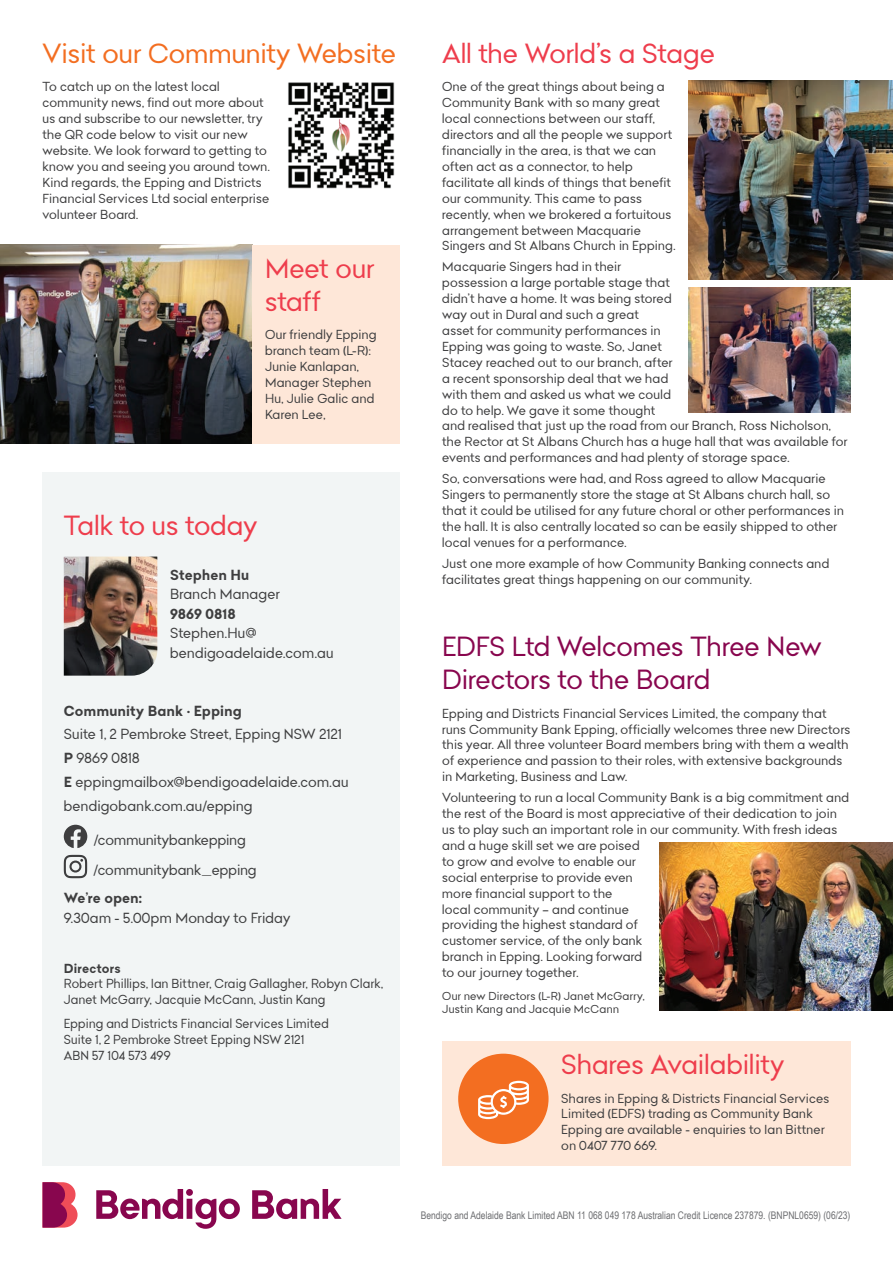
<style>
.page{position:relative;width:893px;height:1263px;background:#fff}
.page>*{position:absolute;margin:0;border:0;box-sizing:border-box;transform-origin:0 0}
.t1{font:27px/33px "Bendigo Sans";letter-spacing:.005em;color:#ee3d4c}
.t2{font:27px/33px "Bendigo Sans";color:#88064e}
.t3{font:27px "Bendigo Sans";color:#f36e21}
.t4{font:14.25px/23.7px "Bendigo Sans";letter-spacing:.015em;color:#3e3e3f}
.t5{font:700 14.25px "Bendigo Sans";letter-spacing:.02em;color:#3e3e3f}
.t6{font:12.75px/15.9px "Bendigo Sans";letter-spacing:.02em;color:#3e3e3f}
.t7{font:700 12.75px "Bendigo Sans";letter-spacing:.02em;color:#3e3e3f}
.t8{font:11.25px/13.5px "Bendigo Sans";letter-spacing:.025em;color:#3e3e3f}
.t9{font:10.5px "Arial Narrow";color:#6c6d70}
.s1{font-weight:700}
</style>
<div class="page">
<svg style="left:96px;top:1189px;width:144px;height:40px"></svg>
<svg style="left:252px;top:1189px;width:90px;height:30px"></svg>
<svg style="left:43px;top:1182px;width:35px;height:45px;background:#b33664"></svg>
<div style="left:43px;top:472px;width:357px;height:693px;background:#f2f5f5"></div>
<svg style="left:64px;top:825px;width:23px;height:23px"></svg>
<svg style="left:64px;top:855px;width:23px;height:23px"></svg>
<img style="left:64px;top:556px;width:93px;height:120px">
<div style="left:442px;top:1041px;width:408px;height:124px;background:#fee7d8"></div>
<div style="left:458px;top:1054px;width:91px;height:90px;background:#f36e21;border-radius:50%"></div>
<svg style="left:478px;top:1081px;width:51px;height:38px"></svg>
<img style="left:288px;top:82px;width:107px;height:107px">
<img style="left:0;top:245px;width:252px;height:199px">
<div style="left:252px;top:245px;width:148px;height:199px;background:#fee7d8"></div>
<img style="left:689px;top:288px;width:161px;height:124px">
<img style="left:689px;top:81px;width:204px;height:198px">
<img style="left:659px;top:843px;width:234px;height:168px">
<h1 class="t3" style="left:43px;top:35px;width:355px">Visit our Community Website</h1>
<p class="t6" style="left:43px;top:79px;width:229px">To catch up on the latest local community news, find out more about us and subscribe to our newsletter, try the QR code below to visit our new website. We look forward to getting to know you and seeing you around town.<br>Kind regards, the Epping and Districts Financial Services Ltd social enterprise volunteer Board.</p>
<h1 class="t1" style="left:265px;top:251px;width:111px">Meet our staff</h1>
<p class="t6" style="left:265px;top:327px;width:113px">Our friendly Epping branch team (L-R):<br>Junie Kanlapan,<br>Manager Stephen<br>Hu, Julie Galic and<br>Karen Lee,</p>
<h1 class="t1" style="left:64px;top:508px;width:195px">Talk to us today</h1>
<p class="t5" style="left:170px;top:566px;width:81px">Stephen Hu</p>
<p class="t4" style="left:170px;top:582px;width:111px">Branch Manager</p>
<p class="t5" style="left:170px;top:605px;width:67px">9869 0818</p>
<p class="t4" style="left:170px;top:623px;width:165px;line-height:19.5px">Stephen.Hu@ bendigoadelaide.com.au</p>
<p class="t5" style="left:64px;top:702px;width:179px">Community Bank • Epping</p>
<p class="t4" style="left:64px;top:722px;width:286px">Suite 1, 2 Pembroke Street, Epping NSW 2121<br><span class="s1">P</span> 9869 0818<br><span class="s1">E</span> eppingmailbox@bendigoadelaide.com.au bendigobank.com.au/epping</p>
<p class="t4" style="left:94px;top:825px;width:164px;line-height:30.2px">/communitybankepping /communitybank_epping</p>
<p class="t5" style="left:64px;top:889px;width:80px">We’re open:</p>
<p class="t4" style="left:64px;top:905px;width:228px">9.30am - 5.00pm Monday to Friday</p>
<p class="t7" style="left:64px;top:960px;width:58px">Directors</p>
<p class="t6" style="left:64px;top:975px;width:321px">Robert Phillips, Ian Bittner, Craig Gallagher, Robyn Clark,<br>Janet McGarry, Jacquie McCann, Justin Kang</p>
<p class="t6" style="left:64px;top:1015px;width:266px">Epping and Districts Financial Services Limited<br>Suite 1, 2 Pembroke Street Epping NSW 2121<br>ABN 57 104 573 499</p>
<h1 class="t1" style="left:442px;top:36px;width:274px">All the World’s a Stage</h1>
<p class="t6" style="left:442px;top:79px;width:235px">One of the great things about being a Community Bank with so many great local connections between our staff, directors and all the people we support financially in the area, is that we can often act as a connector, to help facilitate all kinds of things that benefit our community. This came to pass recently, when we brokered a fortuitous arrangement between Macquarie Singers and St Albans Church in Epping.</p>
<p class="t6" style="left:442px;top:259px;width:407px">Macquarie Singers had in their<br>possession a large portable stage that<br>didn’t have a home. It was being stored<br>way out in Dural and such a great<br>asset for community performances in<br>Epping was going to waste. So, Janet<br>Stacey reached out to our branch, after<br>a recent sponsorship deal that we had<br>with them and asked us what we could<br>do to help. We gave it some thought<br>and realised that just up the road from our Branch, Ross Nicholson, the Rector at St Albans Church has a huge hall that was available for events and performances and had plenty of storage space.</p>
<p class="t6" style="left:442px;top:470px;width:403px">So, conversations were had, and Ross agreed to allow Macquarie Singers to permanently store the stage at St Albans church hall, so that it could be utilised for any future choral or other performances in the hall. It is also centrally located so can be easily shipped to other local venues for a performance.</p>
<p class="t6" style="left:442px;top:555px;width:388px">Just one more example of how Community Banking connects and facilitates great things happening on our community.</p>
<h1 class="t2" style="left:442px;top:629px;width:381px">EDFS Ltd Welcomes Three New<br>Directors to the Board</h1>
<p class="t6" style="left:442px;top:705px;width:410px">Epping and Districts Financial Services Limited, the company that runs Community Bank Epping, officially welcomes three new Directors this year. All three volunteer Board members bring with them a wealth of experience and passion to their roles, with extensive backgrounds in Marketing, Business and Law.</p>
<p class="t6" style="left:442px;top:789px;width:408px">Volunteering to run a local Community Bank is a big commitment and the rest of the Board is most appreciative of their dedication to join us to play such an important role in our community. With fresh ideas and a huge skill set we are poised<br>to grow and evolve to enable our<br>social enterprise to provide even<br>more financial support to the<br>local community – and continue<br>providing the highest standard of<br>customer service, of the only bank<br>branch in Epping. Looking forward<br>to our journey together.</p>
<p class="t8" style="left:442px;top:989px;width:204px">Our new Directors (L-R) Janet McGarry,<br>Justin Kang and Jacquie McCann</p>
<h1 class="t1" style="left:561px;top:1047px;width:224px">Shares Availability</h1>
<p class="t6" style="left:561px;top:1090px;width:269px">Shares in Epping &amp; Districts Financial Services Limited (EDFS) trading as Community Bank Epping are available - enquiries to Ian Bittner on 0407 770 669.</p>
<p class="t9" style="left:421px;top:1208px;width:431px">Bendigo and Adelaide Bank Limited ABN 11 068 049 178 Australian Credit Licence 237879. (BNPNL0659) (06/23)</p>
</div>
